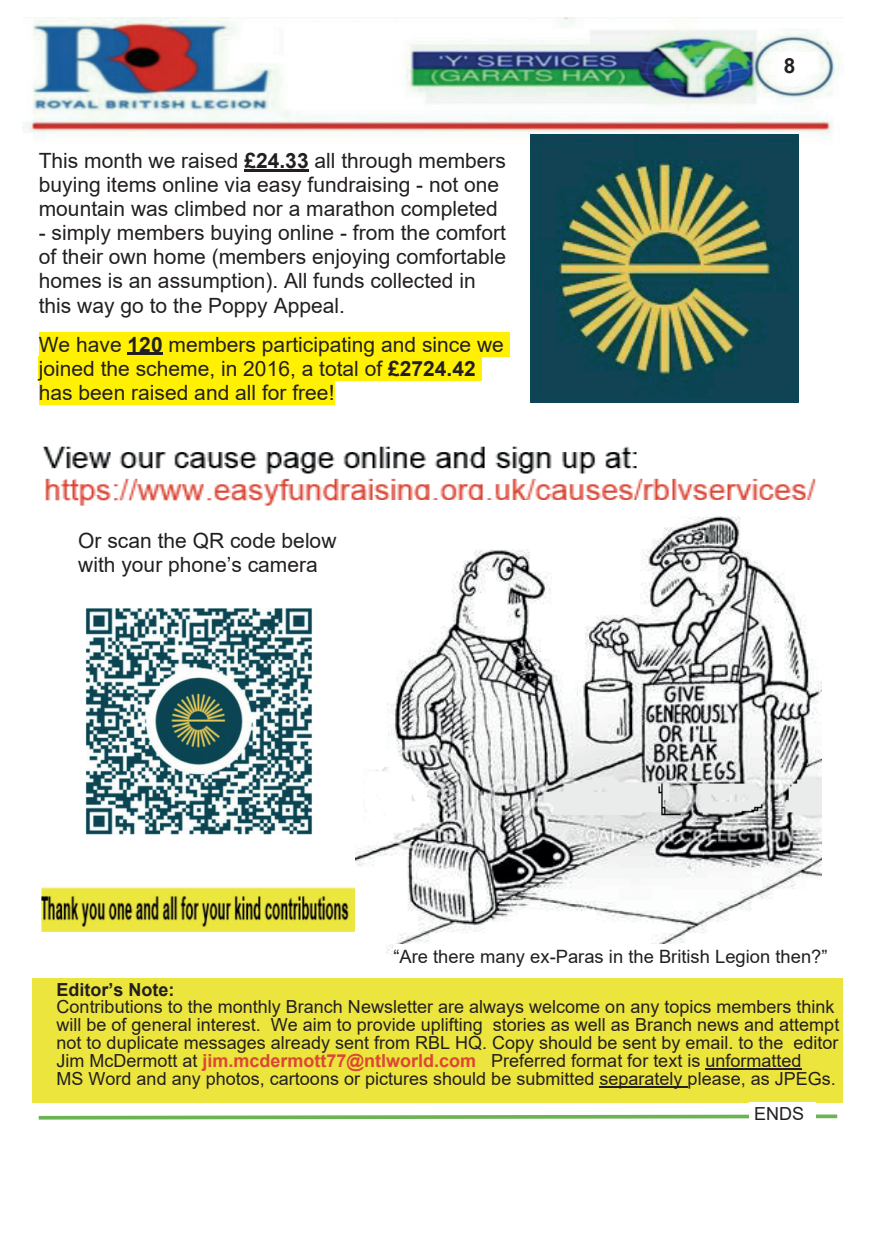
<style>
.page{position:relative;width:884px;height:1251px;background:#fff}
.page>*{position:absolute;margin:0;border:0;box-sizing:border-box;transform-origin:0 0}
.t1{font:21px/24.2px "Arial";color:#231f20}
.t2{font:700 20.85px "Arial";color:#231f20}
.t3{font:18.3px "Arial";color:#231f20}
.t4{font:18px/17.9px "Arial";color:#231f20}
.t5{font:700 18px "Arial";color:#231f20}
.s1{font-weight:700}
.s2{font-weight:700;color:#dc4634}
</style>
<div class="page">
<img style="left:22px;top:18px;width:818px;height:126px">
<svg style="left:38px;top:1114px;width:800px;height:6px"></svg>
<div style="left:39px;top:332px;width:89px;height:24px;background:#fff101"></div>
<div style="left:128px;top:332px;width:35px;height:24px;background:#fff101"></div>
<div style="left:163px;top:332px;width:6px;height:24px;background:#fff101"></div>
<div style="left:169px;top:332px;width:335px;height:24px;background:#fff101"></div>
<div style="left:504px;top:332px;width:6px;height:24px;background:#fff101"></div>
<div style="left:39px;top:356px;width:349px;height:24px;background:#fff101"></div>
<div style="left:388px;top:356px;width:88px;height:24px;background:#fff101"></div>
<div style="left:476px;top:356px;width:6px;height:24px;background:#fff101"></div>
<div style="left:39px;top:380px;width:295px;height:24px;background:#fff101"></div>
<hr style="left:244px;top:169px;width:65px;height:2px;background:#231f20">
<hr style="left:128px;top:353px;width:35px;height:2px;background:#231f20">
<img style="left:530px;top:135px;width:268px;height:268px">
<img style="left:42px;top:446px;width:774px;height:60px">
<img style="left:41px;top:608px;width:315px;height:323px">
<div style="left:33px;top:977px;width:810px;height:125px;background:#ece53e"></div>
<hr style="left:705px;top:1067px;width:97px;height:2px;background:#231f20">
<hr style="left:599px;top:1085px;width:89px;height:2px;background:#231f20">
<div style="left:749px;top:1102px;width:66px;height:28px;background:#fff"></div>
<img style="left:356px;top:500px;width:465px;height:455px">
<div style="left:393px;top:944px;width:448px;height:28px;background:#fff"></div>
<p class="t1" style="left:39px;top:150px;width:469px">This month we raised <span class="s1">£24.33</span> all through members buying items online via easy fundraising - not one mountain was climbed nor a marathon completed</p>
<p class="t1" style="left:39px;top:223px;width:469px">- simply members buying online - from the comfort of their own home (members enjoying comfortable homes is an assumption). All funds collected in this way go to the Poppy Appeal.</p>
<p class="t1" style="left:39px;top:334px;width:467px">We have <span class="s1">120</span> members participating and since we joined the scheme, in 2016, a total of <span class="s1">£2724.42 </span>has been raised and all for free!</p>
<p class="t1" style="left:78px;top:530px;width:260px">Or scan the QR code below with your phone’s camera</p>
<p class="t2" style="left:784px;top:58px;width:13px">8</p>
<p class="t3" style="left:393px;top:949px;width:436px">“Are there many ex-Paras in the British Legion then?”</p>
<p class="t5" style="left:57px;top:982px;width:120px">Editor’s Note:</p>
<p class="t4" style="left:57px;top:999px;width:784px">Contributions to the monthly Branch Newsletter are always welcome on any topics members think will be of general interest. We aim to provide uplifting stories as well as Branch news and attempt not to duplicate messages already sent from RBL HQ. Copy should be sent by email. to the editor Jim McDermott at <span class="s2">jim.mcdermott77@ntlworld.com</span> Preferred format for text is unformatted<br>MS Word and any photos, cartoons or pictures should be submitted separately please, as JPEGs.</p>
<p class="t4" style="left:754px;top:1106px;width:52px">ENDS</p>
</div>
